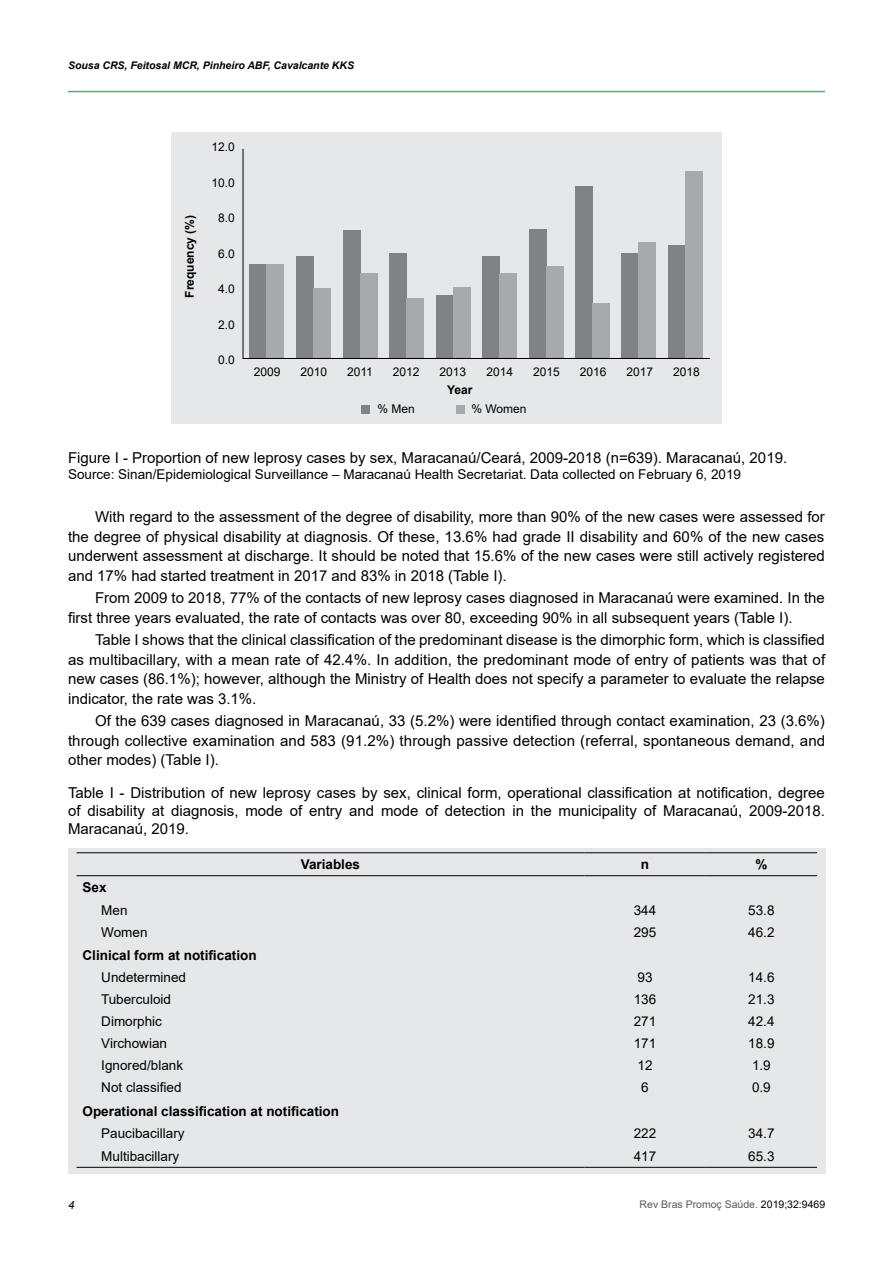
<style>
.page{position:relative;width:893px;height:1263px;background:#fff}
.page>*{position:absolute;margin:0;border:0;box-sizing:border-box;transform-origin:0 0}
.TEXTO{font:15px/19.5px "Arial";color:#000;text-align:justify}
.Tabela{font:15px/18px "Arial";color:#000;text-align:justify}
.TEXTO_TABELA{font:13.5px "Arial";color:#000}
.Legenda{font:13.5px "Arial";color:#000}
.TEXTO_TABELA-2{font:700 13.5px "Arial";color:#000}
.TEXTO_TABELA-3{font:12px "Arial";color:#000}
.TEXTO_TABELA-4{font:700 12px "Arial";color:#000}
.t1{font:italic 11.4px "Arial";color:#000}
.t2{font:italic 700 10.5px "Arial";color:#000}
.t3{font:10.5px "Arial";color:#58595b}
.s1{color:#000}
</style>
<div class="page">
<hr style="left:68px;top:91px;width:757px;height:1px;background:#41b878">
<div style="left:171px;top:132px;width:551px;height:291px;background:#e6e7e8"></div>
<div style="left:68px;top:848px;width:757px;height:326px;background:#e6e7e8"></div>
<div style="left:669px;top:245px;width:17px;height:113px;background:#808285"></div>
<div style="left:686px;top:171px;width:17px;height:187px;background:#a7a9ac"></div>
<div style="left:361px;top:405px;width:8px;height:8px;background:#808285"></div>
<div style="left:249px;top:264px;width:17px;height:94px;background:#808285"></div>
<div style="left:296px;top:256px;width:17px;height:102px;background:#808285"></div>
<div style="left:343px;top:230px;width:17px;height:128px;background:#808285"></div>
<div style="left:389px;top:253px;width:17px;height:105px;background:#808285"></div>
<div style="left:436px;top:295px;width:17px;height:63px;background:#808285"></div>
<div style="left:482px;top:256px;width:17px;height:102px;background:#808285"></div>
<div style="left:529px;top:230px;width:17px;height:129px;background:#808285"></div>
<div style="left:575px;top:186px;width:17px;height:172px;background:#808285"></div>
<div style="left:621px;top:253px;width:17px;height:105px;background:#808285"></div>
<div style="left:456px;top:405px;width:9px;height:8px;background:#a7a9ac"></div>
<div style="left:266px;top:264px;width:17px;height:94px;background:#a7a9ac"></div>
<div style="left:313px;top:288px;width:17px;height:70px;background:#a7a9ac"></div>
<div style="left:360px;top:273px;width:17px;height:85px;background:#a7a9ac"></div>
<div style="left:406px;top:298px;width:17px;height:60px;background:#a7a9ac"></div>
<div style="left:453px;top:287px;width:17px;height:71px;background:#a7a9ac"></div>
<div style="left:499px;top:273px;width:17px;height:85px;background:#a7a9ac"></div>
<div style="left:547px;top:266px;width:17px;height:92px;background:#a7a9ac"></div>
<div style="left:593px;top:303px;width:17px;height:55px;background:#a7a9ac"></div>
<div style="left:639px;top:242px;width:17px;height:116px;background:#a7a9ac"></div>
<hr style="left:243px;top:149px;width:1px;height:210px;background:#000">
<hr style="left:243px;top:358px;width:467px;height:1px;background:#000">
<hr style="left:77px;top:852px;width:507px;height:1px;background:#000">
<hr style="left:584px;top:852px;width:122px;height:1px;background:#000">
<hr style="left:706px;top:852px;width:111px;height:1px;background:#000">
<hr style="left:77px;top:875px;width:507px;height:1px;background:#000">
<hr style="left:584px;top:875px;width:122px;height:1px;background:#000">
<hr style="left:706px;top:875px;width:111px;height:1px;background:#000">
<hr style="left:77px;top:1167px;width:507px;height:1px;background:#000">
<hr style="left:584px;top:1167px;width:122px;height:1px;background:#000">
<hr style="left:706px;top:1167px;width:111px;height:1px;background:#000">
<p class="t2" style="left:68px;top:58px;width:288px">Sousa CRS, Feitosal MCR, Pinheiro ABF, Cavalcante KKS</p>
<p class="TEXTO_TABELA-4" style="left:181px;top:298px;width:84px;rotate:-90deg">Frequency (%)</p>
<p class="TEXTO_TABELA-3" style="left:211px;top:139px;width:25px">12.0</p>
<p class="TEXTO_TABELA-3" style="left:211px;top:174px;width:25px">10.0</p>
<p class="TEXTO_TABELA-3" style="left:218px;top:210px;width:18px">8.0</p>
<p class="TEXTO_TABELA-3" style="left:218px;top:245px;width:18px">6.0</p>
<p class="TEXTO_TABELA-3" style="left:218px;top:281px;width:18px">4.0</p>
<p class="TEXTO_TABELA-3" style="left:218px;top:316px;width:18px">2.0</p>
<p class="TEXTO_TABELA-3" style="left:218px;top:351px;width:18px">0.0</p>
<p class="TEXTO_TABELA-3" style="left:254px;top:363px;width:28px">2009</p>
<p class="TEXTO_TABELA-3" style="left:300px;top:363px;width:28px">2010</p>
<p class="TEXTO_TABELA-3" style="left:347px;top:363px;width:27px">2011</p>
<p class="TEXTO_TABELA-3" style="left:393px;top:363px;width:28px">2012</p>
<p class="TEXTO_TABELA-3" style="left:440px;top:363px;width:28px">2013</p>
<p class="TEXTO_TABELA-3" style="left:486px;top:363px;width:28px">2014</p>
<p class="TEXTO_TABELA-3" style="left:533px;top:363px;width:28px">2015</p>
<p class="TEXTO_TABELA-3" style="left:580px;top:363px;width:28px">2016</p>
<p class="TEXTO_TABELA-3" style="left:626px;top:363px;width:28px">2017</p>
<p class="TEXTO_TABELA-3" style="left:673px;top:363px;width:28px">2018</p>
<p class="TEXTO_TABELA-4" style="left:447px;top:381px;width:27px">Year</p>
<p class="TEXTO_TABELA-3" style="left:377px;top:401px;width:39px">% Men</p>
<p class="TEXTO_TABELA-3" style="left:471px;top:401px;width:57px">% Women</p>
<p class="Tabela" style="left:68px;top:448px;width:721px">Figure I - Proportion of new leprosy cases by sex, Maracanaú/Ceará, 2009-2018 (n=639). Maracanaú, 2019.</p>
<p class="Legenda" style="left:68px;top:465px;width:675px">Source: Sinan/Epidemiological Surveillance – Maracanaú Health Secretariat. Data collected on February 6, 2019</p>
<p class="TEXTO" style="left:68px;top:507px;width:758px;text-indent:27px">With regard to the assessment of the degree of disability, more than 90% of the new cases were assessed for the degree of physical disability at diagnosis. Of these, 13.6% had grade II disability and 60% of the new cases underwent assessment at discharge. It should be noted that 15.6% of the new cases were still actively registered and 17% had started treatment in 2017 and 83% in 2018 (Table I).</p>
<p class="TEXTO" style="left:68px;top:588px;width:758px;text-indent:27px">From 2009 to 2018, 77% of the contacts of new leprosy cases diagnosed in Maracanaú were examined. In the first three years evaluated, the rate of contacts was over 80, exceeding 90% in all subsequent years (Table I).</p>
<p class="TEXTO" style="left:68px;top:630px;width:759px;text-indent:27px">Table I shows that the clinical classification of the predominant disease is the dimorphic form, which is classified as multibacillary, with a mean rate of 42.4%. In addition, the predominant mode of entry of patients was that of new cases (86.1%); however, although the Ministry of Health does not specify a parameter to evaluate the relapse indicator, the rate was 3.1%.</p>
<p class="TEXTO" style="left:68px;top:711px;width:759px;text-indent:27px">Of the 639 cases diagnosed in Maracanaú, 33 (5.2%) were identified through contact examination, 23 (3.6%) through collective examination and 583 (91.2%) through passive detection (referral, spontaneous demand, and other modes) (Table I).</p>
<p class="Tabela" style="left:68px;top:783px;width:758px">Table I - Distribution of new leprosy cases by sex, clinical form, operational classification at notification, degree of disability at diagnosis, mode of entry and mode of detection in the municipality of Maracanaú, 2009-2018.<br>Maracanaú, 2019.</p>
<p class="TEXTO_TABELA-2" style="left:301px;top:855px;width:61px">Variables</p>
<p class="TEXTO_TABELA-2" style="left:641px;top:855px;width:10px">n</p>
<p class="TEXTO_TABELA-2" style="left:755px;top:855px;width:14px">%</p>
<p class="TEXTO_TABELA-2" style="left:83px;top:878px;width:26px">Sex</p>
<p class="TEXTO_TABELA" style="left:101px;top:900px;width:28px">Men</p>
<p class="TEXTO_TABELA" style="left:634px;top:900px;width:24px">344</p>
<p class="TEXTO_TABELA" style="left:748px;top:900px;width:28px">53.8</p>
<p class="TEXTO_TABELA" style="left:101px;top:923px;width:48px">Women</p>
<p class="TEXTO_TABELA" style="left:634px;top:923px;width:24px">295</p>
<p class="TEXTO_TABELA" style="left:748px;top:923px;width:28px">46.2</p>
<p class="TEXTO_TABELA-2" style="left:83px;top:945px;width:176px">Clinical form at notification</p>
<p class="TEXTO_TABELA" style="left:101px;top:968px;width:86px">Undetermined</p>
<p class="TEXTO_TABELA" style="left:638px;top:968px;width:17px">93</p>
<p class="TEXTO_TABELA" style="left:748px;top:968px;width:28px">14.6</p>
<p class="TEXTO_TABELA" style="left:101px;top:990px;width:72px">Tuberculoid</p>
<p class="TEXTO_TABELA" style="left:634px;top:990px;width:24px">136</p>
<p class="TEXTO_TABELA" style="left:748px;top:990px;width:28px">21.3</p>
<p class="TEXTO_TABELA" style="left:101px;top:1012px;width:62px">Dimorphic</p>
<p class="TEXTO_TABELA" style="left:634px;top:1012px;width:24px">271</p>
<p class="TEXTO_TABELA" style="left:748px;top:1012px;width:28px">42.4</p>
<p class="TEXTO_TABELA" style="left:101px;top:1034px;width:67px">Virchowian</p>
<p class="TEXTO_TABELA" style="left:634px;top:1034px;width:24px">171</p>
<p class="TEXTO_TABELA" style="left:748px;top:1034px;width:28px">18.9</p>
<p class="TEXTO_TABELA" style="left:101px;top:1055px;width:83px">Ignored/blank</p>
<p class="TEXTO_TABELA" style="left:638px;top:1055px;width:17px">12</p>
<p class="TEXTO_TABELA" style="left:752px;top:1055px;width:20px">1.9</p>
<p class="TEXTO_TABELA" style="left:101px;top:1078px;width:82px">Not classified</p>
<p class="TEXTO_TABELA" style="left:641px;top:1078px;width:9px">6</p>
<p class="TEXTO_TABELA" style="left:752px;top:1078px;width:20px">0.9</p>
<p class="TEXTO_TABELA-2" style="left:83px;top:1102px;width:258px">Operational classification at notification</p>
<p class="TEXTO_TABELA" style="left:101px;top:1124px;width:85px">Paucibacillary</p>
<p class="TEXTO_TABELA" style="left:634px;top:1124px;width:24px">222</p>
<p class="TEXTO_TABELA" style="left:748px;top:1124px;width:28px">34.7</p>
<p class="TEXTO_TABELA" style="left:101px;top:1147px;width:80px">Multibacillary</p>
<p class="TEXTO_TABELA" style="left:634px;top:1147px;width:24px">417</p>
<p class="TEXTO_TABELA" style="left:748px;top:1147px;width:28px">65.3</p>
<p class="t1" style="left:68px;top:1197px;width:8px">4</p>
<p class="t3" style="left:640px;top:1197px;width:187px">Rev Bras Promoç Saúde. <span class="s1">2019;32:9469</span></p>
</div>
